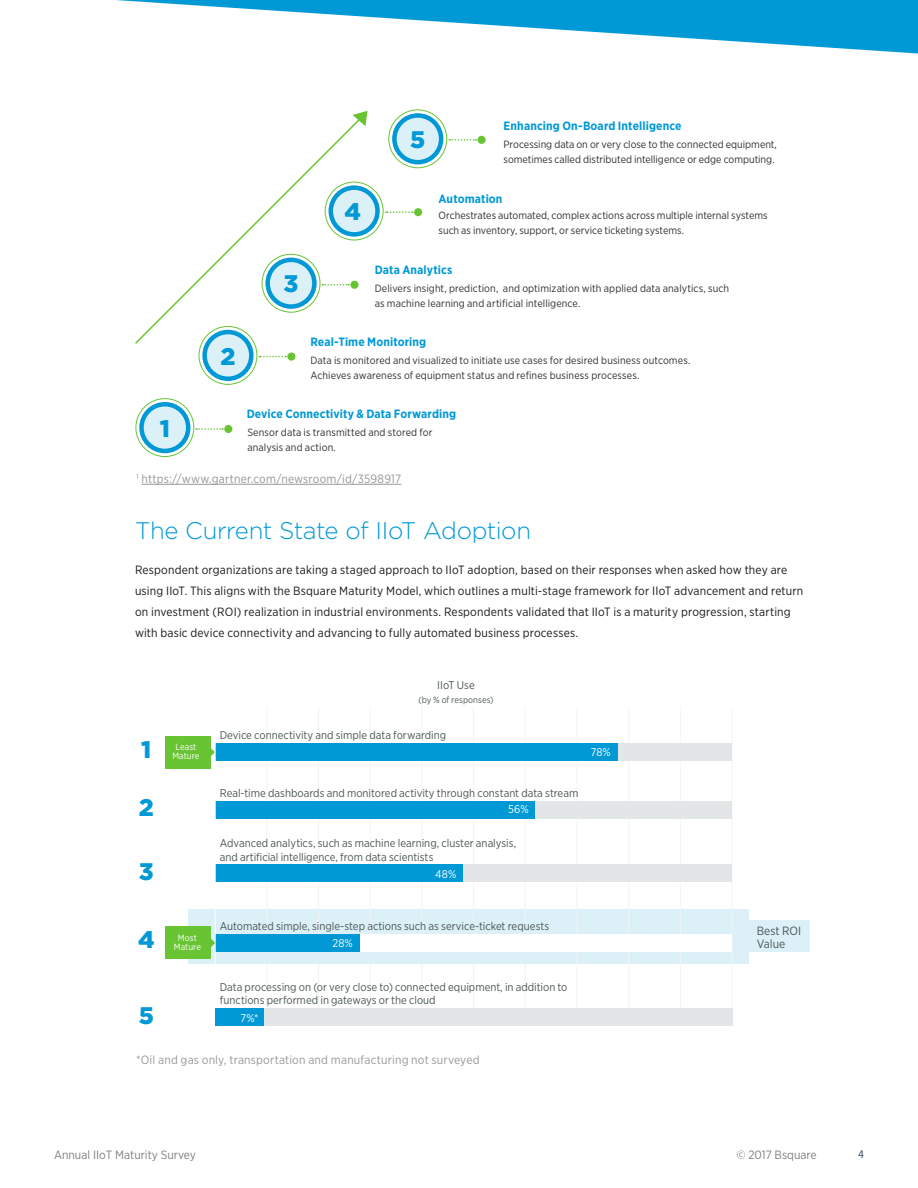
<style>
.page{position:relative;width:918px;height:1188px;background:#fff}
.page>*{position:absolute;margin:0;border:0;box-sizing:border-box;transform-origin:0 0}
.Header_1{font:300 24px "Gotham";letter-spacing:-.02em;color:#0099d6}
.Header_1-2{font:900 24px "Gotham";color:#0099d6}
.Body_Copy{font:12px/21px "Gotham Narrow";letter-spacing:.015em;color:#1a1a1a}
.Header_1-3{font:700 12px "Gotham Narrow";letter-spacing:.01em;color:#0099d6}
.Body_Copy-2{font:12px "Gotham Narrow";letter-spacing:.015em;color:#999}
.Body_Copy-3{font:12px "Gotham Narrow";letter-spacing:.015em;color:#969696}
.t1{font:12px "Gotham Narrow";color:#808080}
.Body_Copy-4{font:12px "Gotham Narrow";color:#4d5757}
.t2{font:12px "Source Sans Pro";color:#3f5466}
.Body_Copy-5{font:11.25px/14.2px "Gotham Narrow";color:#4d5757}
.Body_Copy-6{font:11.25px "Gotham Narrow";letter-spacing:.005em;color:#fff}
.Header_1-4{font:10.5px/15px "Gotham Narrow";letter-spacing:.005em;color:#323232}
.Body_Copy-7{font:9px "Gotham Narrow";letter-spacing:.005em;color:#fff}
.Body_Copy-8{font:9px "Gotham Narrow";letter-spacing:.005em;color:#4d5757}
</style>
<div class="page">
<svg style="left:116px;top:0;width:802px;height:54px"></svg>
<div style="left:165px;top:736px;width:46px;height:32px;background:#69c433"></div>
<svg style="left:211px;top:748px;width:4px;height:8px"></svg>
<div style="left:189px;top:909px;width:560px;height:55px;background:#dbf0f7"></div>
<div style="left:749px;top:920px;width:60px;height:32px;background:#dbf0f7"></div>
<hr style="left:732px;top:706px;width:1px;height:311px;background:#f3f5f5">
<hr style="left:680px;top:706px;width:1px;height:311px;background:#f3f5f5">
<hr style="left:628px;top:706px;width:1px;height:311px;background:#f3f5f5">
<hr style="left:577px;top:706px;width:1px;height:311px;background:#f3f5f5">
<hr style="left:525px;top:706px;width:1px;height:311px;background:#f3f5f5">
<hr style="left:473px;top:706px;width:1px;height:311px;background:#f3f5f5">
<hr style="left:422px;top:706px;width:1px;height:311px;background:#f3f5f5">
<hr style="left:370px;top:706px;width:1px;height:311px;background:#f3f5f5">
<hr style="left:318px;top:706px;width:1px;height:311px;background:#f3f5f5">
<hr style="left:267px;top:706px;width:1px;height:311px;background:#f3f5f5">
<div style="left:215px;top:941px;width:345px;height:22px;background:#dbf0f7"></div>
<div style="left:215px;top:934px;width:517px;height:18px;background:#fff"></div>
<div style="left:215px;top:934px;width:145px;height:18px;background:#0099d6"></div>
<div style="left:215px;top:864px;width:517px;height:18px;background:#e3e6e6"></div>
<div style="left:215px;top:864px;width:248px;height:18px;background:#0099d6"></div>
<div style="left:215px;top:801px;width:517px;height:17px;background:#e3e6e6"></div>
<div style="left:215px;top:801px;width:320px;height:17px;background:#0099d6"></div>
<div style="left:215px;top:743px;width:517px;height:18px;background:#e3e6e6"></div>
<div style="left:215px;top:743px;width:403px;height:18px;background:#0099d6"></div>
<hr style="left:215px;top:715px;width:1px;height:290px;background:#fff">
<div style="left:216px;top:1009px;width:517px;height:17px;background:#e3e6e6"></div>
<div style="left:215px;top:1009px;width:48px;height:17px;background:#0099d6"></div>
<div style="left:166px;top:927px;width:45px;height:32px;background:#69c433"></div>
<svg style="left:211px;top:939px;width:4px;height:8px"></svg>
<hr style="left:142px;top:484px;width:259px;height:1px;background:#969696">
<div style="left:136px;top:398px;width:58px;height:59px;border:1px solid #69c433;border-radius:50%"></div>
<div style="left:142px;top:404px;width:46px;height:47px;background:#dbf0f7;border-radius:50%"></div>
<div style="left:139px;top:402px;width:51px;height:51px;border:4px solid #0099d6;border-radius:50%"></div>
<svg style="left:196px;top:428px;width:27px;height:2px"></svg>
<div style="left:224px;top:425px;width:8px;height:8px;background:#69c433;border-radius:50%"></div>
<div style="left:388px;top:110px;width:59px;height:58px;border:1px solid #69c433;border-radius:50%"></div>
<div style="left:394px;top:115px;width:47px;height:47px;background:#dbf0f7;border-radius:50%"></div>
<div style="left:392px;top:113px;width:51px;height:51px;border:4px solid #0099d6;border-radius:50%"></div>
<svg style="left:449px;top:139px;width:27px;height:2px"></svg>
<div style="left:478px;top:136px;width:8px;height:8px;background:#69c433;border-radius:50%"></div>
<svg style="left:331px;top:188px;width:47px;height:46px"></svg>
<div style="left:329px;top:185px;width:51px;height:52px;border:4px solid #0099d6;border-radius:50%"></div>
<svg style="left:386px;top:211px;width:27px;height:2px"></svg>
<div style="left:414px;top:208px;width:8px;height:8px;background:#69c433;border-radius:50%"></div>
<div style="left:199px;top:326px;width:58px;height:59px;border:1px solid #69c433;border-radius:50%"></div>
<div style="left:205px;top:332px;width:46px;height:47px;background:#dbf0f7;border-radius:50%"></div>
<div style="left:202px;top:330px;width:52px;height:51px;border:4px solid #0099d6;border-radius:50%"></div>
<svg style="left:259px;top:356px;width:27px;height:1px"></svg>
<div style="left:287px;top:353px;width:8px;height:8px;background:#69c433;border-radius:50%"></div>
<svg style="left:135px;top:115px;width:229px;height:230px"></svg>
<svg style="left:353px;top:111px;width:15px;height:15px"></svg>
<p class="Header_1-2" style="left:160px;top:414px;width:12px">1</p>
<p class="Header_1-2" style="left:220px;top:342px;width:16px">2</p>
<p class="Header_1-2" style="left:284px;top:270px;width:16px">3</p>
<p class="Header_1-2" style="left:344px;top:198px;width:18px">4</p>
<p class="Header_1-2" style="left:410px;top:126px;width:17px">5</p>
<p class="Header_1-3" style="left:504px;top:118px;width:179px">Enhancing On-Board Intelligence</p>
<p class="Header_1-4" style="left:504px;top:137px;width:275px">Processing data on or very close to the connected equipment, sometimes called distributed intelligence or edge computing.</p>
<p class="Header_1-3" style="left:439px;top:191px;width:65px">Automation</p>
<p class="Header_1-4" style="left:439px;top:207px;width:331px">Orchestrates automated, complex actions across multiple internal systems such as inventory, support, or service ticketing systems.</p>
<p class="Header_1-3" style="left:375px;top:262px;width:79px">Data Analytics</p>
<p class="Header_1-4" style="left:375px;top:280px;width:356px">Delivers insight, prediction, and optimization with applied data analytics, such as machine learning and artificial intelligence.</p>
<p class="Header_1-3" style="left:310px;top:335px;width:117px">Real-Time Monitoring</p>
<p class="Header_1-4" style="left:310px;top:353px;width:382px">Data is monitored and visualized to initiate use cases for desired business outcomes.<br>Achieves awareness of equipment status and refines business processes.</p>
<p class="Header_1-3" style="left:247px;top:406px;width:211px">Device Connectivity &amp; Data Forwarding</p>
<p class="Header_1-4" style="left:247px;top:424px;width:187px">Sensor data is transmitted and stored for analysis and action.</p>
<p class="Body_Copy-3" style="left:137px;top:471px;width:266px"><sup>1</sup> https://www.gartner.com/newsroom/id/3598917</p>
<p class="Header_1" style="left:135px;top:518px;width:398px">The Current State of IIoT Adoption</p>
<p class="Body_Copy" style="left:135px;top:559px;width:670px">Respondent organizations are taking a staged approach to IIoT adoption, based on their responses when asked how they are using IIoT. This aligns with the Bsquare Maturity Model, which outlines a multi-stage framework for IIoT advancement and return on investment (ROI) realization in industrial environments. Respondents validated that IIoT is a maturity progression, starting with basic device connectivity and advancing to fully automated business processes.</p>
<p class="Header_1-2" style="left:141px;top:736px;width:12px">1</p>
<p class="Header_1-2" style="left:139px;top:794px;width:16px">2</p>
<p class="Header_1-2" style="left:139px;top:857px;width:16px">3</p>
<p class="Body_Copy-7" style="left:175px;top:741px;width:23px">Least</p>
<p class="Body_Copy-7" style="left:172px;top:750px;width:29px">Mature</p>
<p class="Body_Copy-5" style="left:437px;top:678px;width:39px">IIoT Use</p>
<p class="Body_Copy-8" style="left:418px;top:694px;width:77px">(by % of responses)</p>
<p class="Body_Copy-5" style="left:220px;top:728px;width:228px">Device connectivity and simple data forwarding</p>
<p class="Body_Copy-5" style="left:220px;top:786px;width:360px">Real-time dashboards and monitored activity through constant data stream</p>
<p class="Body_Copy-6" style="left:508px;top:802px;width:22px">56%</p>
<p class="Body_Copy-5" style="left:220px;top:835px;width:298px">Advanced analytics, such as machine learning, cluster analysis, and artificial intelligence, from data scientists</p>
<p class="Body_Copy-6" style="left:435px;top:868px;width:23px">48%</p>
<p class="Body_Copy-6" style="left:591px;top:745px;width:22px">78%</p>
<p class="Body_Copy-5" style="left:220px;top:919px;width:331px">Automated simple, single-step actions such as service-ticket requests</p>
<p class="Body_Copy-4" style="left:757px;top:923px;width:46px">Best ROI</p>
<p class="Body_Copy-6" style="left:333px;top:936px;width:22px">28%</p>
<p class="Body_Copy-4" style="left:757px;top:937px;width:30px">Value</p>
<p class="Body_Copy-5" style="left:220px;top:981px;width:349px;line-height:12.8px">Data processing on (or very close to) connected equipment, in addition to functions performed in gateways or the cloud</p>
<p class="Body_Copy-6" style="left:241px;top:1011px;width:19px">7%*</p>
<p class="Body_Copy-2" style="left:136px;top:1052px;width:345px">*Oil and gas only, transportation and manufacturing not surveyed</p>
<p class="Header_1-2" style="left:138px;top:925px;width:18px">4</p>
<p class="Body_Copy-7" style="left:178px;top:932px;width:20px">Most</p>
<p class="Body_Copy-7" style="left:174px;top:941px;width:29px">Mature</p>
<p class="Header_1-2" style="left:139px;top:1001px;width:17px">5</p>
<p class="t1" style="left:54px;top:1147px;width:143px">Annual IIoT Maturity Survey</p>
<p class="t1" style="left:737px;top:1147px;width:81px">© 2017 Bsquare</p>
<p class="t2" style="left:858px;top:1147px;width:7px">4</p>
</div>
